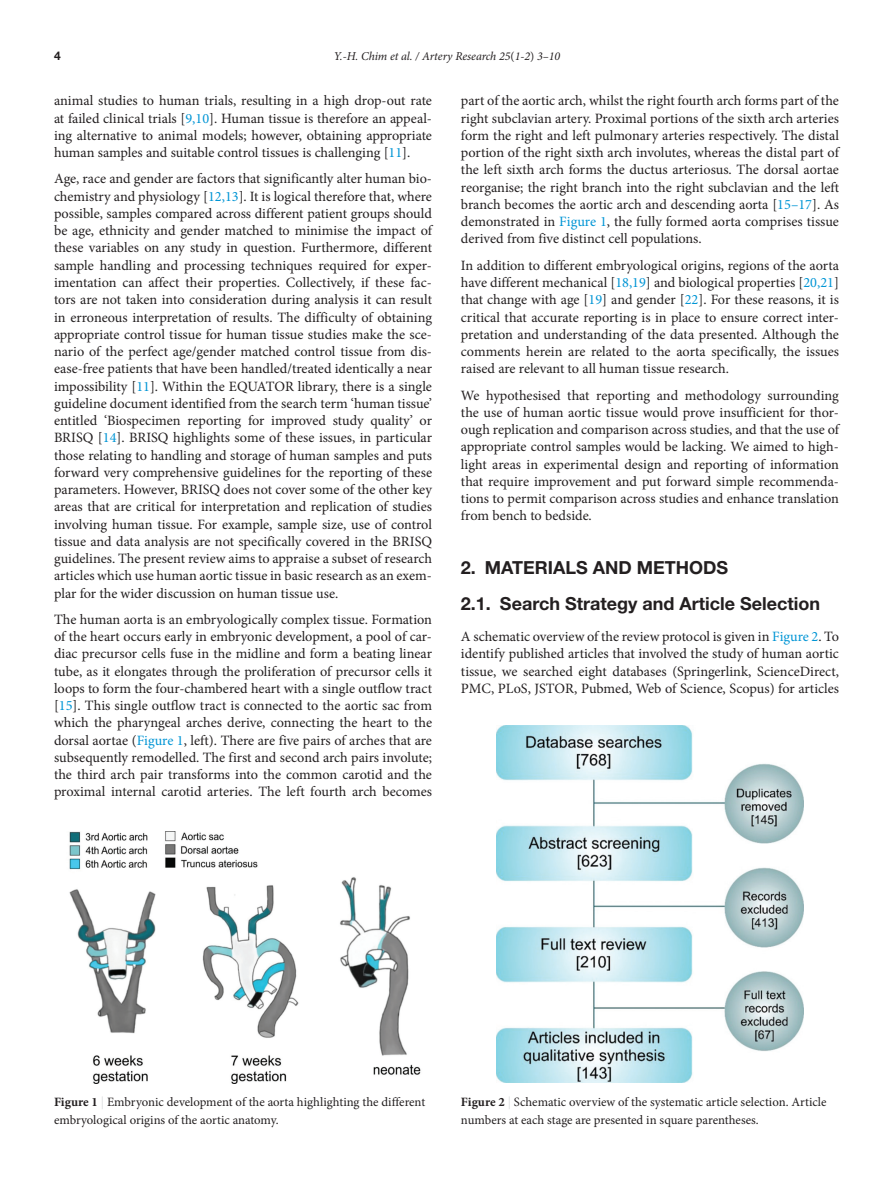
<style>
.page{position:relative;width:893px;height:1191px;background:#fff}
.page>*{position:absolute;margin:0;border:0;box-sizing:border-box;transform-origin:0 0}
.head-1-2_stack{font:700 18px "Helvetica Neue LT Std";color:#231f20}
.head-1{font:700 18px "Helvetica Neue LT Std";color:#231f20}
.para-2{font:14.25px/17.2px "Minion Pro";letter-spacing:-.005em;color:#231f20;text-align:justify}
.para-1{font:14.25px/17.2px "Minion Pro";color:#231f20;text-align:justify}
.figure-caption{font:12.75px/17.2px "Minion Pro";color:#231f20}
.LRH{font:italic 12px "Minion Pro";letter-spacing:-.005em;color:#231f20}
.LRH-2{font:700 12px "Helvetica Neue LT Std";color:#231f20}
.s1{font-style:normal}
.s2{color:#0095d5}
.s3{font-weight:700}
.s4{color:#dcdddf}
</style>
<div class="page">
<img style="left:69px;top:831px;width:352px;height:252px">
<img style="left:497px;top:725px;width:306px;height:357px">
<p class="LRH-2" style="left:54px;top:49px;width:8px">4</p>
<p class="LRH" style="left:334px;top:48px;width:228px">Y.-H. Chim et al. / Artery Research 25<span class="s1">(</span>1-2<span class="s1">)</span> 3–10</p>
<p class="para-2" style="left:54px;top:92px;width:379px">animal studies to human trials, resulting in a high drop-out rate at failed clinical trials [<span class="s2">9,10</span>]. Human tissue is therefore an appeal&shy;ing alternative to animal models; however, obtaining appropriate human samples and suitable control tissues is challenging [<span class="s2">11</span>].</p>
<p class="para-2" style="left:54px;top:170px;width:380px">Age, race and gender are factors that significantly alter human bio&shy;chemistry and physiology [<span class="s2">12,13</span>]. It is logical therefore that, where possible, samples compared across different patient groups should be age, ethnicity and gender matched to minimise the impact of these variables on any study in question. Furthermore, different sample handling and processing techniques required for exper&shy;imentation can affect their properties. Collectively, if these fac&shy;tors are not taken into consideration during analysis it can result in erroneous interpretation of results. The difficulty of obtaining appropriate control tissue for human tissue studies make the sce&shy;nario of the perfect age/gender matched control tissue from dis&shy;ease-free patients that have been handled/treated identically a near impossibility [<span class="s2">11</span>]. Within the EQUATOR library, there is a single guideline document identified from the search term ‘human tissue’ entitled ‘Biospecimen reporting for improved study quality’ or BRISQ [<span class="s2">14</span>]. BRISQ highlights some of these issues, in particular those relating to handling and storage of human samples and puts forward very comprehensive guidelines for the reporting of these parameters. However, BRISQ does not cover some of the other key areas that are critical for interpretation and replication of studies involving human tissue. For example, sample size, use of control tissue and data analysis are not specifically covered in the BRISQ guidelines. The present review aims to appraise a subset of research articles which use human aortic tissue in basic research as an exem&shy;plar for the wider discussion on human tissue use.</p>
<p class="para-2" style="left:54px;top:611px;width:380px">The human aorta is an embryologically complex tissue. Formation of the heart occurs early in embryonic development, a pool of car&shy;diac precursor cells fuse in the midline and form a beating linear tube, as it elongates through the proliferation of precursor cells it loops to form the four-chambered heart with a single outflow tract [<span class="s2">15</span>]. This single outflow tract is connected to the aortic sac from which the pharyngeal arches derive, connecting the heart to the dorsal aortae (<span class="s2">Figure 1</span>, left). There are five pairs of arches that are subsequently remodelled. The first and second arch pairs involute; the third arch pair transforms into the common carotid and the proximal internal carotid arteries. The left fourth arch becomes</p>
<p class="para-2" style="left:461px;top:92px;width:380px">part of the aortic arch, whilst the right fourth arch forms part of the right subclavian artery. Proximal portions of the sixth arch arteries form the right and left pulmonary arteries respectively. The distal portion of the right sixth arch involutes, whereas the distal part of the left sixth arch forms the ductus arteriosus. The dorsal aortae reorganise; the right branch into the right subclavian and the left branch becomes the aortic arch and descending aorta [<span class="s2">15–17</span>]. As demonstrated in <span class="s2">Figure 1</span>, the fully formed aorta comprises tissue derived from five distinct cell populations.</p>
<p class="para-2" style="left:461px;top:257px;width:380px">In addition to different embryological origins, regions of the aorta have different mechanical [<span class="s2">18,19</span>] and biological properties [<span class="s2">20,21</span>] that change with age [<span class="s2">19</span>] and gender [<span class="s2">22</span>]. For these reasons, it is critical that accurate reporting is in place to ensure correct inter&shy;pretation and understanding of the data presented. Although the comments herein are related to the aorta specifically, the issues raised are relevant to all human tissue research.</p>
<p class="para-2" style="left:461px;top:386px;width:380px">We hypothesised that reporting and methodology surrounding the use of human aortic tissue would prove insufficient for thor&shy;ough replication and comparison across studies, and that the use of appropriate control samples would be lacking. We aimed to high&shy;light areas in experimental design and reporting of information that require improvement and put forward simple recommenda&shy;tions to permit comparison across studies and enhance translation from bench to bedside.</p>
<p class="head-1" style="left:461px;top:557px;width:269px">2. MATERIALS AND METHODS</p>
<p class="head-1-2_stack" style="left:461px;top:592px;width:361px">2.1. Search Strategy and Article Selection</p>
<p class="para-1" style="left:461px;top:628px;width:380px">A schematic overview of the review protocol is given in <span class="s2">Figure 2</span>. To identify published articles that involved the study of human aortic tissue, we searched eight databases (Springerlink, ScienceDirect, PMC, PLoS, JSTOR, Pubmed, Web of Science, Scopus) for articles</p>
<p class="figure-caption" style="left:54px;top:1093px;width:373px"><span class="s3">Figure 1</span> <span class="s4">|</span> Embryonic development of the aorta highlighting the different embryological origins of the aortic anatomy.</p>
<p class="figure-caption" style="left:461px;top:1093px;width:367px"><span class="s3">Figure 2</span> <span class="s4">|</span> Schematic overview of the systematic article selection. Article numbers at each stage are presented in square parentheses.</p>
</div>
